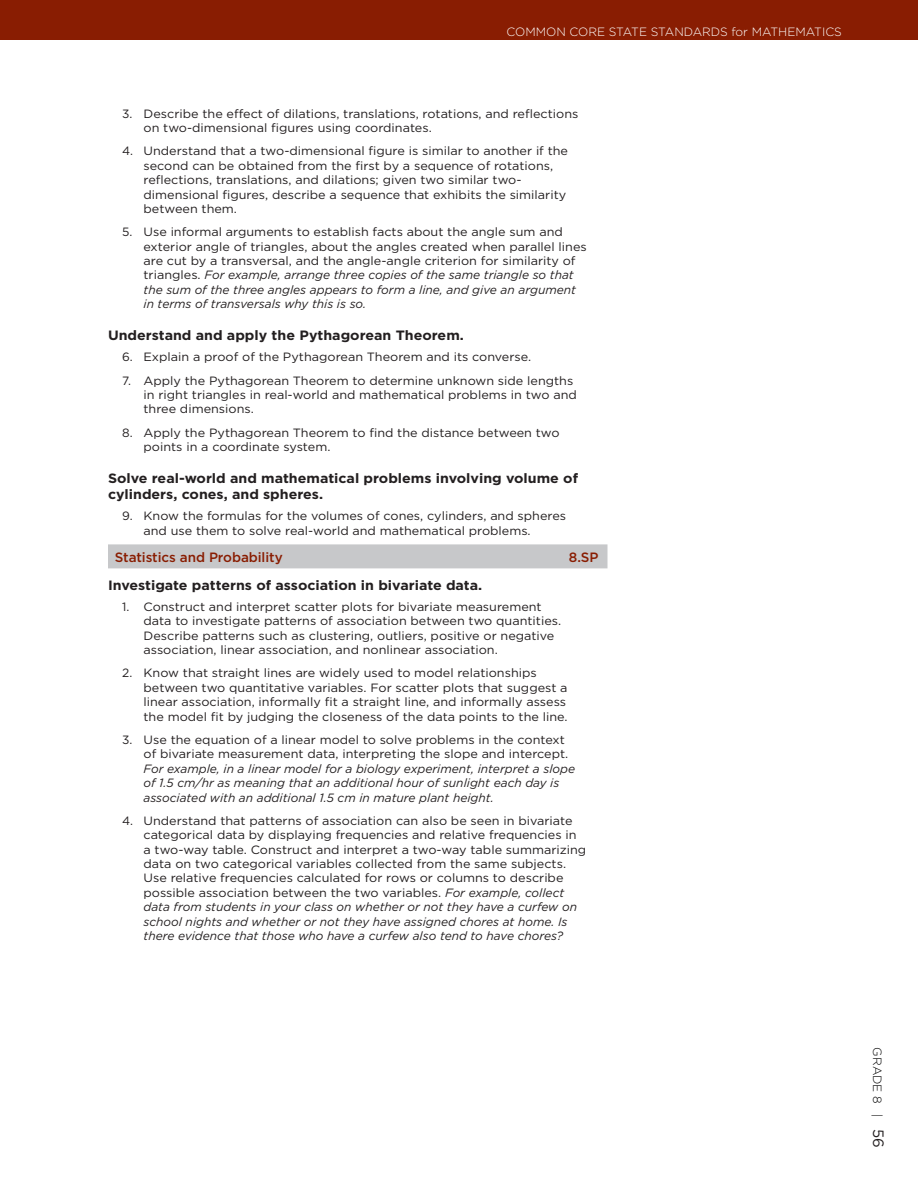
<style>
.page{position:relative;width:918px;height:1188px;background:#fff}
.page>*{position:absolute;margin:0;border:0;box-sizing:border-box;transform-origin:0 0}
.t1{font:700 13.5px/16.2px "Gotham";color:#231f20;scale:1.05 1}
.t2{font:500 13.5px "Gotham";letter-spacing:-.005em;color:#891d02}
.t3{font:12px/14.4px "Gotham";color:#231f20}
.t4{font:italic 12px/14.4px "Gotham";color:#231f20}
.t5{font:300 12px "Gotham";color:#fff}
.t6{font:300 12px "Gotham";color:#000}
.s1{font-style:italic}
.s2{font-weight:400;font-size:15px;color:#231f20}
</style>
<div class="page">
<div style="left:0;top:0;width:918px;height:40px;background:#891d02"></div>
<div style="left:108px;top:544px;width:500px;height:24px;background:#c7c8ca"></div>
<p class="t5" style="left:507px;top:24px;width:255px">COMMON CORE STATE STANDARDS FOR MAT</p>
<p class="t5" style="left:778px;top:24px;width:19px">HEMAT</p>
<p class="t5" style="left:822px;top:24px;width:21px">ICS</p>
<p class="t3" style="left:144px;top:106px;width:436px;text-indent:-21px">3. Describe the effect of dilations, translations, rotations, and reflections on two-dimensional figures using coordinates.</p>
<p class="t3" style="left:144px;top:144px;width:426px;text-indent:-21px">4. Understand that a two-dimensional figure is similar to another if the second can be obtained from the first by a sequence of rotations, reflections, translations, and dilations; given two similar two&shy;dimensional figures, describe a sequence that exhibits the similarity between them.</p>
<p class="t3" style="left:144px;top:225px;width:445px;text-indent:-21px">5. Use informal arguments to establish facts about the angle sum and exterior angle of triangles, about the angles created when parallel lines are cut by a transversal, and the angle-angle criterion for similarity of triangles. <span class="s1">For example, arrange three copies of the same triangle so that the sum of the three angles appears to form a line, and give an argument in terms of transversals why this is so.</span></p>
<p class="t1" style="left:108px;top:327px;width:340px">Understand and apply the Pythagorean Theorem.</p>
<p class="t3" style="left:122px;top:350px;width:411px">6. Explain a proof of the Pythagorean Theorem and its converse.</p>
<p class="t3" style="left:144px;top:373px;width:435px;text-indent:-21px">7. Apply the Pythagorean Theorem to determine unknown side lengths in right triangles in real-world and mathematical problems in two and three dimensions.</p>
<p class="t3" style="left:144px;top:425px;width:418px;text-indent:-21px">8. Apply the Pythagorean Theorem to find the distance between two points in a coordinate system.</p>
<p class="t1" style="left:108px;top:470px;width:449px">Solve real-world and mathematical problems involving volume of cylinders, cones, and spheres.</p>
<p class="t3" style="left:144px;top:509px;width:424px;text-indent:-21px">9. Know the formulas for the volumes of cones, cylinders, and spheres and use them to solve real-world and mathematical problems.</p>
<p class="t2" style="left:115px;top:548px;width:169px">Statistics and Probability</p>
<p class="t2" style="left:569px;top:548px;width:31px">8.SP</p>
<p class="t1" style="left:108px;top:577px;width:358px">Investigate patterns of association in bivariate data.</p>
<p class="t3" style="left:144px;top:599px;width:419px;text-indent:-21px">1. Construct and interpret scatter plots for bivariate measurement data to investigate patterns of association between two quantities.<br>Describe patterns such as clustering, outliers, positive or negative association, linear association, and nonlinear association.</p>
<p class="t3" style="left:144px;top:666px;width:426px;text-indent:-21px">2. Know that straight lines are widely used to model relationships between two quantitative variables. For scatter plots that suggest a linear association, informally fit a straight line, and informally assess the model fit by judging the closeness of the data points to the line.</p>
<p class="t3" style="left:122px;top:732px;width:448px;text-align:right">3. Use the equation of a linear model to solve problems in the context of bivariate measurement data, interpreting the slope and intercept.</p>
<p class="t4" style="left:144px;top:761px;width:433px">For example, in a linear model for a biology experiment, interpret a slope of 1.5 cm/hr as meaning that an additional hour of sunlight each day is associated with an additional 1.5 cm in mature plant height.</p>
<p class="t3" style="left:144px;top:813px;width:444px;text-indent:-21px">4. Understand that patterns of association can also be seen in bivariate categorical data by displaying frequencies and relative frequencies in a two-way table. Construct and interpret a two-way table summarizing data on two categorical variables collected from the same subjects.<br>Use relative frequencies calculated for rows or columns to describe possible association between the two variables. <span class="s1">For example, collect data from students in your class on whether or not they have a curfew on school nights and whether or not they have assigned chores at home. Is there evidence that those who have a curfew also tend to have chores?</span></p>
<p class="t6" style="left:885px;top:1047px;width:102px;rotate:90deg">G RADE 8 | <span class="s2">56</span></p>
</div>
